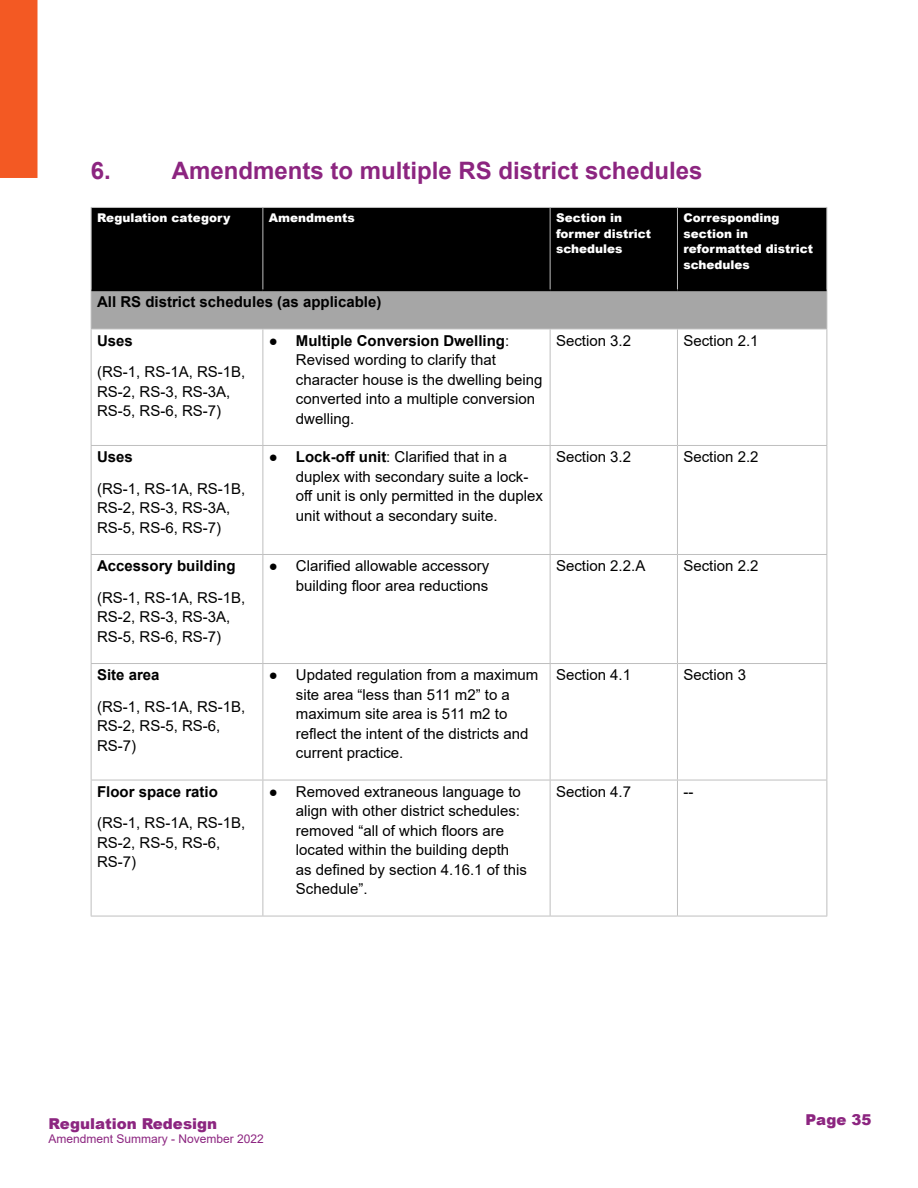
<style>
.page{position:relative;width:918px;height:1188px;background:#fff}
.page>*{position:absolute;margin:0;border:0;box-sizing:border-box;transform-origin:0 0}
.Headings{font:700 24px "Arial";color:#8c2580}
.t1{font:15px/19.5px "Arial";color:#000}
.Normal_Bold{font:700 15px "Arial";color:#000}
.Subheading_1{font:700 15px "Arial";color:#000}
.t2{font:900 15px "Arial";color:#8c2580}
.t3{font:900 12px/15.6px "Arial";color:#fff}
.t4{font:12px "Arial";color:#8c2580}
.s1{font-weight:700}
</style>
<div class="page">
<div style="left:0;top:0;width:38px;height:178px;background:#f35923"></div>
<div style="left:92px;top:208px;width:734px;height:82px;background:#000"></div>
<div style="left:91px;top:290px;width:736px;height:39px;background:#a6a6a6"></div>
<hr style="left:91px;top:207px;width:172px;height:1px;background:#bfbfbf">
<hr style="left:91px;top:208px;width:1px;height:82px;background:#bfbfbf">
<hr style="left:263px;top:207px;width:287px;height:1px;background:#bfbfbf">
<hr style="left:262px;top:208px;width:1px;height:82px;background:#bfbfbf">
<hr style="left:550px;top:207px;width:127px;height:1px;background:#bfbfbf">
<hr style="left:550px;top:208px;width:1px;height:82px;background:#bfbfbf">
<hr style="left:677px;top:207px;width:150px;height:1px;background:#bfbfbf">
<hr style="left:677px;top:208px;width:1px;height:82px;background:#bfbfbf">
<hr style="left:826px;top:208px;width:1px;height:82px;background:#bfbfbf">
<hr style="left:91px;top:290px;width:1px;height:39px;background:#bfbfbf">
<hr style="left:826px;top:290px;width:1px;height:39px;background:#bfbfbf">
<hr style="left:91px;top:329px;width:172px;height:1px;background:#bfbfbf">
<hr style="left:91px;top:329px;width:1px;height:116px;background:#bfbfbf">
<hr style="left:263px;top:329px;width:287px;height:1px;background:#bfbfbf">
<hr style="left:262px;top:329px;width:1px;height:116px;background:#bfbfbf">
<hr style="left:550px;top:329px;width:127px;height:1px;background:#bfbfbf">
<hr style="left:550px;top:329px;width:1px;height:116px;background:#bfbfbf">
<hr style="left:677px;top:329px;width:150px;height:1px;background:#bfbfbf">
<hr style="left:677px;top:329px;width:1px;height:116px;background:#bfbfbf">
<hr style="left:826px;top:329px;width:1px;height:116px;background:#bfbfbf">
<hr style="left:91px;top:445px;width:172px;height:1px;background:#bfbfbf">
<hr style="left:91px;top:446px;width:1px;height:108px;background:#bfbfbf">
<hr style="left:263px;top:445px;width:287px;height:1px;background:#bfbfbf">
<hr style="left:262px;top:446px;width:1px;height:108px;background:#bfbfbf">
<hr style="left:550px;top:445px;width:127px;height:1px;background:#bfbfbf">
<hr style="left:550px;top:446px;width:1px;height:108px;background:#bfbfbf">
<hr style="left:677px;top:445px;width:150px;height:1px;background:#bfbfbf">
<hr style="left:677px;top:446px;width:1px;height:108px;background:#bfbfbf">
<hr style="left:826px;top:446px;width:1px;height:108px;background:#bfbfbf">
<hr style="left:91px;top:554px;width:172px;height:1px;background:#bfbfbf">
<hr style="left:91px;top:555px;width:1px;height:108px;background:#bfbfbf">
<hr style="left:263px;top:554px;width:287px;height:1px;background:#bfbfbf">
<hr style="left:262px;top:555px;width:1px;height:108px;background:#bfbfbf">
<hr style="left:550px;top:554px;width:127px;height:1px;background:#bfbfbf">
<hr style="left:550px;top:555px;width:1px;height:108px;background:#bfbfbf">
<hr style="left:677px;top:554px;width:150px;height:1px;background:#bfbfbf">
<hr style="left:677px;top:555px;width:1px;height:108px;background:#bfbfbf">
<hr style="left:826px;top:555px;width:1px;height:108px;background:#bfbfbf">
<hr style="left:91px;top:663px;width:172px;height:1px;background:#bfbfbf">
<hr style="left:91px;top:664px;width:1px;height:116px;background:#bfbfbf">
<hr style="left:263px;top:663px;width:287px;height:1px;background:#bfbfbf">
<hr style="left:262px;top:664px;width:1px;height:116px;background:#bfbfbf">
<hr style="left:550px;top:663px;width:127px;height:1px;background:#bfbfbf">
<hr style="left:550px;top:664px;width:1px;height:116px;background:#bfbfbf">
<hr style="left:677px;top:663px;width:150px;height:1px;background:#bfbfbf">
<hr style="left:677px;top:664px;width:1px;height:116px;background:#bfbfbf">
<hr style="left:826px;top:664px;width:1px;height:116px;background:#bfbfbf">
<hr style="left:91px;top:780px;width:172px;height:1px;background:#bfbfbf">
<hr style="left:91px;top:780px;width:1px;height:136px;background:#bfbfbf">
<hr style="left:263px;top:780px;width:287px;height:1px;background:#bfbfbf">
<hr style="left:262px;top:780px;width:1px;height:136px;background:#bfbfbf">
<hr style="left:550px;top:780px;width:127px;height:1px;background:#bfbfbf">
<hr style="left:550px;top:780px;width:1px;height:136px;background:#bfbfbf">
<hr style="left:677px;top:780px;width:150px;height:1px;background:#bfbfbf">
<hr style="left:677px;top:780px;width:1px;height:136px;background:#bfbfbf">
<hr style="left:826px;top:780px;width:1px;height:136px;background:#bfbfbf">
<hr style="left:91px;top:916px;width:172px;height:1px;background:#bfbfbf">
<hr style="left:263px;top:916px;width:287px;height:1px;background:#bfbfbf">
<hr style="left:550px;top:916px;width:127px;height:1px;background:#bfbfbf">
<hr style="left:677px;top:916px;width:150px;height:1px;background:#bfbfbf">
<hr style="left:92px;top:290px;width:171px;height:1px;background:#000">
<hr style="left:263px;top:290px;width:287px;height:1px;background:#000">
<hr style="left:550px;top:290px;width:127px;height:1px;background:#000">
<hr style="left:677px;top:290px;width:149px;height:1px;background:#000">
<p class="Headings" style="left:91px;top:154px;width:17px">6.</p>
<p class="Headings" style="left:172px;top:154px;width:532px">Amendments to multiple RS district schedules</p>
<p class="t3" style="left:97px;top:210px;width:135px">Regulation category</p>
<p class="t3" style="left:269px;top:210px;width:88px">Amendments</p>
<p class="t3" style="left:556px;top:210px;width:97px">Section in former district schedules</p>
<p class="t3" style="left:683px;top:210px;width:131px">Corresponding section in reformatted district schedules</p>
<p class="Subheading_1" style="left:97px;top:292px;width:286px">All RS district schedules (as applicable)</p>
<p class="Normal_Bold" style="left:97px;top:330px;width:37px">Uses</p>
<p class="t1" style="left:97px;top:362px;width:150px">(RS-1, RS-1A, RS-1B,<br>RS-2, RS-3, RS-3A,<br>RS-5, RS-6, RS-7)</p>
<p class="t1" style="left:296px;top:331px;width:248px;text-indent:-27px">● <span class="s1">Multiple Conversion Dwelling</span>:<br>Revised wording to clarify that character house is the dwelling being converted into a multiple conversion dwelling.</p>
<p class="t1" style="left:556px;top:331px;width:77px">Section 3.2</p>
<p class="t1" style="left:683px;top:331px;width:77px">Section 2. 1</p>
<p class="Normal_Bold" style="left:97px;top:447px;width:37px">Uses</p>
<p class="t1" style="left:97px;top:479px;width:150px">(RS-1, RS-1A, RS-1B,<br>RS-2, RS-3, RS-3A,<br>RS-5, RS-6, RS-7)</p>
<p class="Normal_Bold" style="left:97px;top:556px;width:140px">Accessory building</p>
<p class="t1" style="left:97px;top:588px;width:150px">(RS-1, RS-1A, RS-1B,<br>RS-2, RS-3, RS-3A,<br>RS-5, RS-6, RS-7)</p>
<p class="Normal_Bold" style="left:97px;top:665px;width:64px">Site area</p>
<p class="t1" style="left:97px;top:697px;width:150px">(RS-1, RS-1A, RS-1B,<br>RS-2, RS-5, RS-6,<br>RS-7)</p>
<p class="Normal_Bold" style="left:97px;top:781px;width:122px">Floor space ratio</p>
<p class="t1" style="left:97px;top:813px;width:150px">(RS-1, RS-1A, RS-1B,<br>RS-2, RS-5, RS-6,<br>RS-7)</p>
<p class="t1" style="left:296px;top:447px;width:249px;text-indent:-27px">● <span class="s1">Lock-off unit</span>: Clarified that in a duplex with secondary suite a lock&shy;off unit is only permitted in the duplex unit without a secondary suite.</p>
<p class="t1" style="left:556px;top:447px;width:77px">Section 3.2</p>
<p class="t1" style="left:683px;top:447px;width:77px">Section 2.2</p>
<p class="t1" style="left:269px;top:556px;width:222px;text-align:right">● Clarified allowable accessory building floor area reductions</p>
<p class="t1" style="left:556px;top:556px;width:91px">Section 2.2.A</p>
<p class="t1" style="left:683px;top:556px;width:77px">Section 2.2</p>
<p class="t1" style="left:296px;top:665px;width:244px;text-indent:-27px">● Updated regulation from a maximum site area “less than 511 m2” to a maximum site area is 511 m2 to reflect the intent of the districts and current practice.</p>
<p class="t1" style="left:556px;top:665px;width:77px">Section 4. 1</p>
<p class="t1" style="left:683px;top:665px;width:64px">Section 3</p>
<p class="t1" style="left:296px;top:782px;width:232px;text-indent:-27px">● Removed extraneous language to align with other district schedules: removed “all of which floors are located within the building depth as defined by section 4.16.1 of this<br>Schedule”.</p>
<p class="t1" style="left:556px;top:782px;width:77px">Section 4. 7</p>
<p class="t1" style="left:683px;top:782px;width:11px">--</p>
<p class="t2" style="left:49px;top:1112px;width:170px">Regulation Redesign</p>
<p class="t4" style="left:49px;top:1131px;width:217px">Amendment Summary - November 2022</p>
<p class="t2" style="left:806px;top:1109px;width:67px">Page 35</p>
</div>
